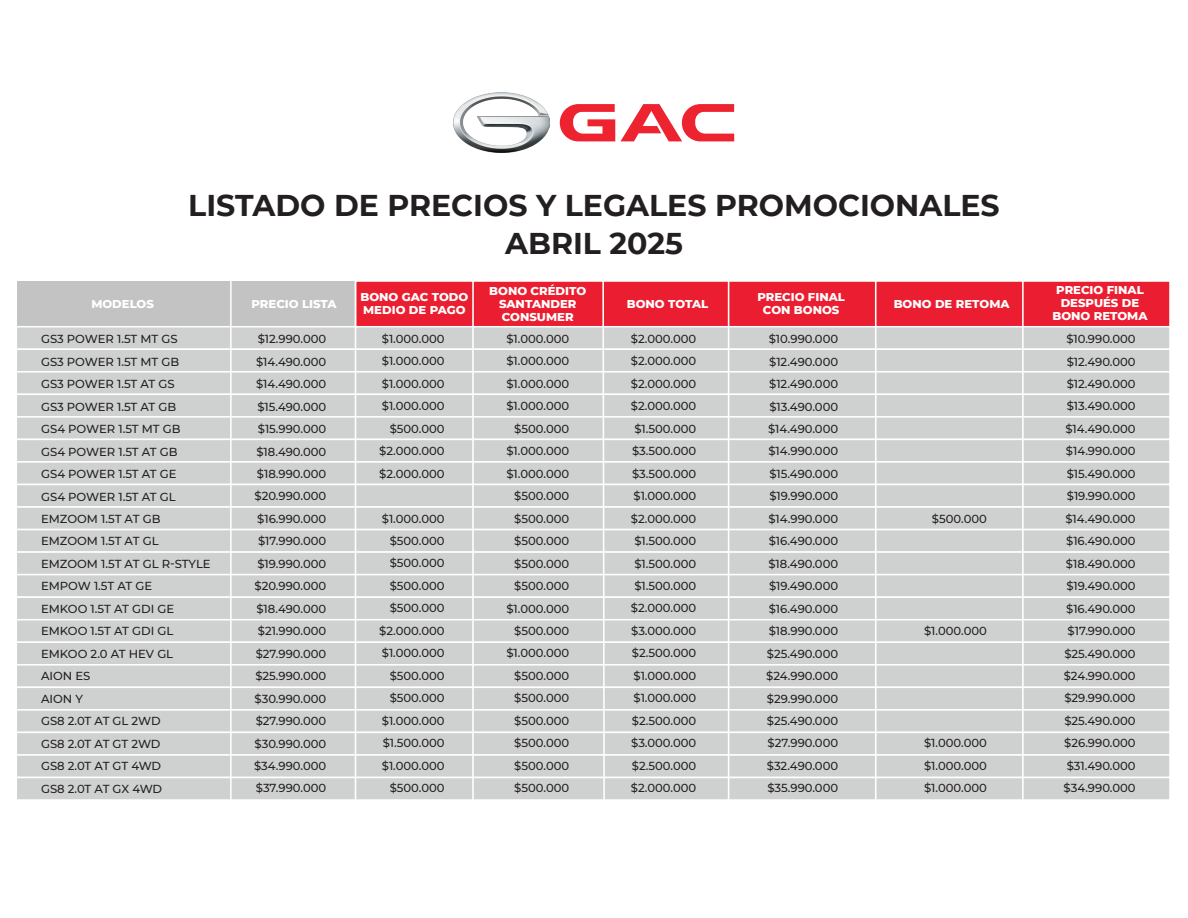
<style>
.page{position:relative;width:1188px;height:918px;background:#fff}
.page>*{position:absolute;margin:0;border:0;box-sizing:border-box;transform-origin:0 0}
.t1{font:700 30px/38.8px "Montserrat";color:#231f20;text-align:center}
.t2{font:500 11.55px/22.5px "Montserrat";color:#231f20;text-align:center}
.t3{font:800 11.55px/12.9px "Montserrat";color:#fff;text-align:center}
</style>
<div class="page">
<svg style="left:560px;top:104px;width:174px;height:37px"></svg>
<img style="left:454px;top:93px;width:95px;height:60px">
<div style="left:17px;top:281px;width:401px;height:50px;background:#c3c3c3"></div>
<div style="left:355px;top:280px;width:816px;height:52px;background:#ea1e30;border:2px solid #fff"></div>
<div style="left:16px;top:326px;width:1155px;height:24px;background:#cfd1d0;border:2px solid #fff"></div>
<div style="left:16px;top:349px;width:1155px;height:24px;background:#cfd1d0;border:2px solid #fff"></div>
<div style="left:16px;top:371px;width:1155px;height:24px;background:#cfd1d0;border:2px solid #fff"></div>
<div style="left:16px;top:394px;width:1155px;height:24px;background:#cfd1d0;border:2px solid #fff"></div>
<div style="left:16px;top:416px;width:1155px;height:24px;background:#cfd1d0;border:2px solid #fff"></div>
<div style="left:16px;top:439px;width:1155px;height:24px;background:#cfd1d0;border:2px solid #fff"></div>
<div style="left:16px;top:461px;width:1155px;height:24px;background:#cfd1d0;border:2px solid #fff"></div>
<div style="left:16px;top:484px;width:1155px;height:24px;background:#cfd1d0;border:2px solid #fff"></div>
<div style="left:16px;top:506px;width:1155px;height:24px;background:#cfd1d0;border:2px solid #fff"></div>
<div style="left:16px;top:529px;width:1155px;height:24px;background:#cfd1d0;border:2px solid #fff"></div>
<div style="left:16px;top:551px;width:1155px;height:24px;background:#cfd1d0;border:2px solid #fff"></div>
<div style="left:16px;top:574px;width:1155px;height:24px;background:#cfd1d0;border:2px solid #fff"></div>
<div style="left:16px;top:596px;width:1155px;height:24px;background:#cfd1d0;border:2px solid #fff"></div>
<div style="left:16px;top:619px;width:1155px;height:24px;background:#cfd1d0;border:2px solid #fff"></div>
<div style="left:16px;top:642px;width:1155px;height:24px;background:#cfd1d0;border:2px solid #fff"></div>
<div style="left:16px;top:664px;width:1155px;height:24px;background:#cfd1d0;border:2px solid #fff"></div>
<div style="left:16px;top:687px;width:1155px;height:24px;background:#cfd1d0;border:2px solid #fff"></div>
<div style="left:16px;top:709px;width:1155px;height:24px;background:#cfd1d0;border:2px solid #fff"></div>
<div style="left:16px;top:732px;width:1155px;height:24px;background:#cfd1d0;border:2px solid #fff"></div>
<div style="left:16px;top:754px;width:1155px;height:24px;background:#cfd1d0;border:2px solid #fff"></div>
<div style="left:16px;top:777px;width:1155px;height:24px;background:#cfd1d0;border:2px solid #fff"></div>
<hr style="left:230px;top:281px;width:2px;height:519px;background:#fff">
<hr style="left:355px;top:268px;width:1px;height:532px;background:#fff">
<hr style="left:472px;top:268px;width:2px;height:533px;background:#fff">
<svg style="left:602px;top:280px;width:4px;height:521px"></svg>
<hr style="left:728px;top:277px;width:1px;height:522px;background:#fff">
<hr style="left:875px;top:277px;width:2px;height:522px;background:#fff">
<hr style="left:1022px;top:277px;width:2px;height:523px;background:#fff">
<h1 class="t1" style="left:188px;top:184px;width:813px">LISTADO DE PRECIOS Y LEGALES PROMOCIONALES<br>ABRIL 2025</h1>
<p class="t3" style="left:489px;top:284px;width:98px">BONO CRÉDITO<br>SANTANDER<br>CONSUMER</p>
<p class="t3" style="left:757px;top:290px;width:89px">PRECIO FINAL<br>CON BONOS</p>
<p class="t3" style="left:1052px;top:283px;width:97px">PRECIO FINAL<br>DESPUÉS DE<br>BONO RETOMA</p>
<p class="t3" style="left:252px;top:297px;width:87px">PRECIO LISTA</p>
<p class="t3" style="left:360px;top:290px;width:109px;text-align:left">BONO GAC TODO<br>MEDIO DE PAGO</p>
<p class="t3" style="left:627px;top:297px;width:83px">BONO TOTAL</p>
<p class="t3" style="left:91px;top:297px;width:64px">MODELOS</p>
<p class="t3" style="left:894px;top:297px;width:117px">BONO DE RETOMA</p>
<p class="t2" style="left:379px;top:327px;width:67px;text-align:right">$1.000.000 $1.000.000 $1.000.000 $1.000.000 $500.000 $2.000.000 $2.000.000</p>
<p class="t2" style="left:379px;top:507px;width:67px;text-align:right">$1.000.000 $500.000 $500.000 $500.000 $500.000 $2.000.000 $1.000.000 $500.000 $500.000 $1.000.000 $1.500.000 $1.000.000 $500.000</p>
<p class="t2" style="left:507px;top:327px;width:64px;text-align:right">$1.000.000 $1.000.000 $1.000.000 $1.000.000 $500.000 $1.000.000 $1.000.000 $500.000 $500.000 $500.000 $500.000 $500.000 $1.000.000 $500.000 $1.000.000 $500.000 $500.000 $500.000 $500.000 $500.000 $500.000</p>
<p class="t2" style="left:631px;top:327px;width:67px">$2.000.000 $2.000.000 $2.000.000 $2.000.000 $1.500.000 $3.500.000 $3.500.000 $1.000.000 $2.000.000 $1.500.000 $1.500.000 $1.500.000 $2.000.000 $3.000.000 $2.500.000 $1.000.000 $1.000.000 $2.500.000 $3.000.000 $2.500.000 $2.000.000</p>
<p class="t2" style="left:41px;top:327px;width:171px;text-align:left">GS3 POWER 1.5T MT GS<br>GS3 POWER 1.5T MT GB<br>GS3 POWER 1.5T AT GS<br>GS3 POWER 1.5T AT GB<br>GS4 POWER 1.5T MT GB<br>GS4 POWER 1.5T AT GB<br>GS4 POWER 1.5T AT GE<br>GS4 POWER 1.5T AT GL<br>EMZOOM 1.5T AT GB<br>EMZOOM 1.5T AT GL<br>EMZOOM 1.5T AT GL R-STYLE<br>EMPOW 1.5T AT GE<br>EMKOO 1.5T AT GDI GE<br>EMKOO 1.5T AT GDI GL<br>EMKOO 2.0 AT HEV GL<br>AION ES<br>AION Y<br>GS8 2.0T AT GL 2WD<br>GS8 2.0T AT GT 2WD<br>GS8 2.0T AT GT 4WD<br>GS8 2.0T AT GX 4WD</p>
<p class="t2" style="left:254px;top:327px;width:74px">$12.990.000 $14.490.000 $14.490.000 $15.490.000 $15.990.000 $18.490.000 $18.990.000 $20.990.000 $16.990.000 $17.990.000 $19.990.000 $20.990.000 $18.490.000 $21.990.000 $27.990.000 $25.990.000 $30.990.000 $27.990.000 $30.990.000 $34.990.000 $37.990.000</p>
<p class="t2" style="left:766px;top:327px;width:74px;text-align:justify">$10.990.000 $12.490.000 $12.490.000 $13.490.000 $14.490.000 $14.990.000 $15.490.000 $19.990.000 $14.990.000 $16.490.000 $18.490.000 $19.490.000 $16.490.000 $18.990.000 $25.490.000 $24.990.000 $29.990.000 $25.490.000 $27.990.000 $32.490.000 $35.990.000</p>
<p class="t2" style="left:1064px;top:327px;width:74px">$10.990.000 $12.490.000 $12.490.000 $13.490.000 $14.490.000 $14.990.000 $15.490.000 $19.990.000 $14.490.000 $16.490.000 $18.490.000 $19.490.000 $16.490.000 $17.990.000 $25.490.000 $24.990.000 $29.990.000 $25.490.000 $26.990.000 $31.490.000 $34.990.000</p>
<p class="t2" style="left:932px;top:507px;width:57px">$500.000</p>
<p class="t2" style="left:924px;top:619px;width:64px">$1.000.000</p>
<p class="t2" style="left:924px;top:732px;width:64px;text-align:justify">$1.000.000 $1.000.000 $1.000.000</p>
</div>
